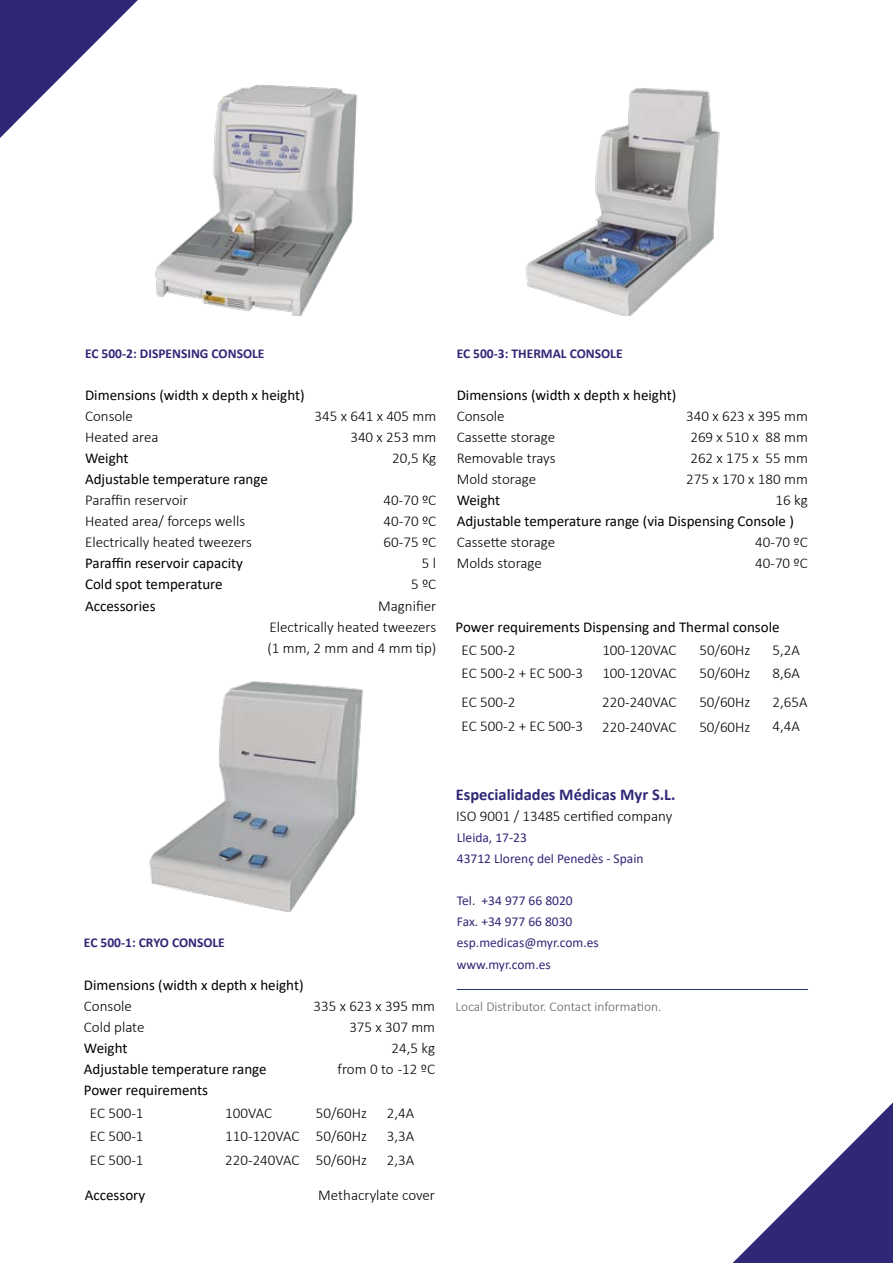
<style>
.page{position:relative;width:893px;height:1263px;background:#fff}
.page>*{position:absolute;margin:0;border:0;box-sizing:border-box;transform-origin:0 0}
.t1{font:700 16.5px "Calibri";color:#302877}
.t2{font:300 15px/21px "Calibri";color:#000;text-align:justify}
.t3{font:15px "Calibri";color:#000}
.t4{font:13.5px/21px "Calibri";color:#302877}
.t5{font:700 13.5px "Calibri";color:#302877}
.t6{font:300 13.5px "Calibri";color:#616161}
</style>
<div class="page">
<svg style="left:0;top:0;width:138px;height:138px"></svg>
<img style="left:155px;top:84px;width:203px;height:232px">
<img style="left:149px;top:681px;width:214px;height:230px">
<img style="left:525px;top:88px;width:195px;height:228px">
<hr style="left:457px;top:989px;width:351px;height:1px;background:#23346a">
<svg style="left:733px;top:1102px;width:160px;height:161px"></svg>
<p class="t5" style="left:85px;top:344px;width:181px">EC 500-2: DISPENSING CONSOLE</p>
<p class="t5" style="left:457px;top:344px;width:167px">EC 500-3: THERMAL CONSOLE</p>
<p class="t3" style="left:85px;top:385px;width:221px">Dimensions (width x depth x height)</p>
<p class="t2" style="left:85px;top:405px;width:49px">Console</p>
<p class="t2" style="left:315px;top:405px;width:123px">345 x 641 x 405 mm</p>
<p class="t2" style="left:85px;top:426px;width:75px">Heated area</p>
<p class="t2" style="left:350px;top:426px;width:87px">340 x 253 mm</p>
<p class="t3" style="left:85px;top:448px;width:45px">Weight</p>
<p class="t2" style="left:392px;top:448px;width:46px">20,5 Kg</p>
<p class="t3" style="left:85px;top:469px;width:184px">Adjustable temperature range</p>
<p class="t2" style="left:85px;top:490px;width:104px">Paraffin reservoir</p>
<p class="t2" style="left:384px;top:490px;width:54px">40-70 ºC</p>
<p class="t2" style="left:85px;top:511px;width:162px">Heated area/ forceps wells</p>
<p class="t2" style="left:384px;top:511px;width:54px">40-70 ºC</p>
<p class="t2" style="left:85px;top:532px;width:168px">Electrically heated tweezers</p>
<p class="t2" style="left:384px;top:532px;width:54px">60-75 ºC</p>
<p class="t3" style="left:85px;top:553px;width:159px">Paraffin reservoir capacity</p>
<p class="t2" style="left:422px;top:553px;width:16px">5 l</p>
<p class="t3" style="left:85px;top:574px;width:139px">Cold spot temperature</p>
<p class="t2" style="left:411px;top:574px;width:27px">5 ºC</p>
<p class="t3" style="left:85px;top:595px;width:72px">Accessories</p>
<p class="t2" style="left:267px;top:595px;width:170px;text-indent:111px">Magnifier Electrically heated tweezers (1 mm, 2 mm and 4 mm tip)</p>
<p class="t3" style="left:457px;top:384px;width:221px">Dimensions (width x depth x height)</p>
<p class="t2" style="left:457px;top:405px;width:49px">Console</p>
<p class="t2" style="left:686px;top:405px;width:123px">340 x 623 x 395 mm</p>
<p class="t2" style="left:457px;top:426px;width:100px">Cassette storage</p>
<p class="t2" style="left:690px;top:426px;width:119px">269 x 510 x 88 mm</p>
<p class="t2" style="left:457px;top:447px;width:100px">Removable trays</p>
<p class="t2" style="left:690px;top:447px;width:119px">262 x 175 x 55 mm</p>
<p class="t2" style="left:457px;top:468px;width:81px">Mold storage</p>
<p class="t2" style="left:686px;top:468px;width:123px">275 x 170 x 180 mm</p>
<p class="t3" style="left:457px;top:490px;width:45px">Weight</p>
<p class="t2" style="left:776px;top:489px;width:34px">16 kg</p>
<p class="t3" style="left:457px;top:511px;width:339px">Adjustable temperature range (via Dispensing Console )</p>
<p class="t2" style="left:457px;top:532px;width:100px">Cassette storage</p>
<p class="t2" style="left:755px;top:532px;width:54px">40-70 ºC</p>
<p class="t2" style="left:457px;top:553px;width:87px">Molds storage</p>
<p class="t2" style="left:755px;top:553px;width:54px">40-70 ºC</p>
<p class="t3" style="left:456px;top:616px;width:325px">Power requirements Dispensing and Thermal console</p>
<p class="t2" style="left:462px;top:639px;width:55px">EC 500-2</p>
<p class="t2" style="left:602px;top:639px;width:76px">100-120VAC</p>
<p class="t2" style="left:699px;top:639px;width:53px">50/60Hz</p>
<p class="t2" style="left:772px;top:639px;width:29px">5,2A</p>
<p class="t2" style="left:462px;top:662px;width:123px">EC 500-2 + EC 500-3</p>
<p class="t2" style="left:602px;top:662px;width:76px">100-120VAC</p>
<p class="t2" style="left:699px;top:662px;width:53px">50/60Hz</p>
<p class="t2" style="left:772px;top:662px;width:29px">8,6A</p>
<p class="t2" style="left:462px;top:692px;width:55px">EC 500-2</p>
<p class="t2" style="left:602px;top:692px;width:76px">220-240VAC</p>
<p class="t2" style="left:699px;top:692px;width:53px">50/60Hz</p>
<p class="t2" style="left:772px;top:692px;width:36px">2,65A</p>
<p class="t2" style="left:462px;top:715px;width:123px">EC 500-2 + EC 500-3</p>
<p class="t2" style="left:602px;top:716px;width:76px">220-240VAC</p>
<p class="t2" style="left:699px;top:716px;width:53px">50/60Hz</p>
<p class="t2" style="left:772px;top:715px;width:29px">4,4A</p>
<p class="t5" style="left:84px;top:933px;width:142px">EC 500-1: CRYO CONSOLE</p>
<p class="t3" style="left:84px;top:974px;width:221px">Dimensions (width x depth x height)</p>
<p class="t2" style="left:84px;top:995px;width:49px">Console</p>
<p class="t2" style="left:313px;top:995px;width:123px">335 x 623 x 395 mm</p>
<p class="t2" style="left:84px;top:1016px;width:62px">Cold plate</p>
<p class="t2" style="left:349px;top:1016px;width:87px">375 x 307 mm</p>
<p class="t3" style="left:84px;top:1037px;width:45px">Weight</p>
<p class="t2" style="left:392px;top:1037px;width:45px">24,5 kg</p>
<p class="t3" style="left:84px;top:1058px;width:184px">Adjustable temperature range</p>
<p class="t2" style="left:338px;top:1058px;width:99px">from 0 to -12 ºC</p>
<p class="t3" style="left:84px;top:1079px;width:126px">Power requirements</p>
<p class="t2" style="left:90px;top:1102px;width:55px">EC 500-1</p>
<p class="t2" style="left:225px;top:1102px;width:48px">100VAC</p>
<p class="t2" style="left:316px;top:1102px;width:53px">50/60Hz</p>
<p class="t2" style="left:387px;top:1102px;width:29px">2,4A</p>
<p class="t2" style="left:90px;top:1125px;width:55px">EC 500-1</p>
<p class="t2" style="left:225px;top:1125px;width:143px">110-120VAC 50/60Hz</p>
<p class="t2" style="left:387px;top:1125px;width:29px">3,3A</p>
<p class="t2" style="left:90px;top:1149px;width:55px">EC 500-1</p>
<p class="t2" style="left:225px;top:1149px;width:143px">220-240VAC 50/60Hz</p>
<p class="t2" style="left:387px;top:1149px;width:29px">2,3A</p>
<p class="t3" style="left:85px;top:1184px;width:62px">Accessory</p>
<p class="t2" style="left:318px;top:1184px;width:118px">Methacrylate cover</p>
<p class="t1" style="left:456px;top:783px;width:221px">Especialidades Médicas Myr S.L.</p>
<p class="t2" style="left:456px;top:805px;width:217px">ISO 9001 / 13485 certified company</p>
<p class="t4" style="left:457px;top:827px;width:188px">Lleida, 17-23<br>43712 Llorenç del Penedès - Spain</p>
<p class="t4" style="left:457px;top:890px;width:143px">Tel. +34 977 66 8020<br>Fax. +34 977 66 8030 esp.medicas@myr.com.es www.myr.com.es</p>
<p class="t6" style="left:456px;top:998px;width:207px">Local Distributor. Contact information.</p>
</div>
